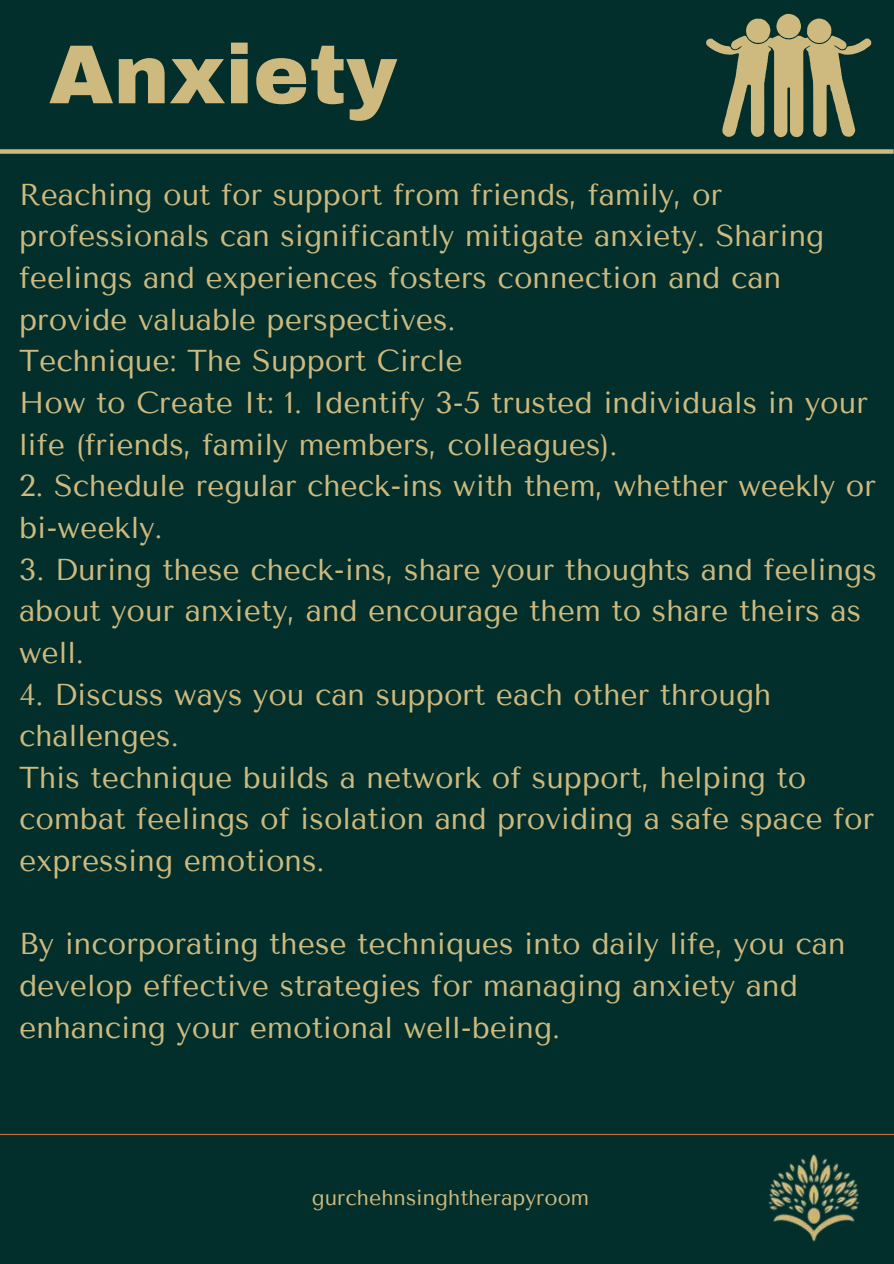
<style>
.page{position:relative;width:894px;height:1264px;background:#fff}
.page>*{position:absolute;margin:0;border:0;box-sizing:border-box;transform-origin:0 0}
.t1{font:900 83.55px "Archivo";color:#ceba7e}
.t2{font:30.15px/41.7px "Tenor Sans";color:#ceba7e}
.t3{font:21.3px "Tenor Sans";color:#ceba7e}
</style>
<div class="page">
<div style="left:0;top:0;width:893px;height:1263px;background:#022f2c"></div>
<hr style="left:0;top:1133px;width:893px;height:1px;background:#ca6e3f">
<img style="left:768px;top:1154px;width:91px;height:88px">
<div style="left:0;top:149px;width:893px;height:5px;background:#ceba7e"></div>
<svg style="left:706px;top:14px;width:164px;height:124px"></svg>
<h1 class="t1" style="left:49px;top:30px;width:350px">Anxiety</h1>
<p class="t2" style="left:19px;top:174px;width:850px">Reaching out for support from friends, family, or professionals can significantly mitigate anxiety. Sharing feelings and experiences fosters connection and can provide valuable perspectives.<br>Technique: The Support Circle<br>How to Create It: 1. Identify 3-5 trusted individuals in your life (friends, family members, colleagues).</p>
<p class="t2" style="left:19px;top:465px;width:858px">2. Schedule regular check-ins with them, whether weekly or bi-weekly.</p>
<p class="t2" style="left:19px;top:548px;width:859px">3. During these check-ins, share your thoughts and feelings about your anxiety, and encourage them to share theirs as well.</p>
<p class="t2" style="left:19px;top:673px;width:856px">4. Discuss ways you can support each other through challenges.<br>This technique builds a network of support, helping to combat feelings of isolation and providing a safe space for expressing emotions.</p>
<p class="t2" style="left:19px;top:923px;width:827px">By incorporating these techniques into daily life, you can develop effective strategies for managing anxiety and enhancing your emotional well-being.</p>
<p class="t3" style="left:312px;top:1185px;width:279px">gurchehnsinghtherapyroom</p>
</div>
